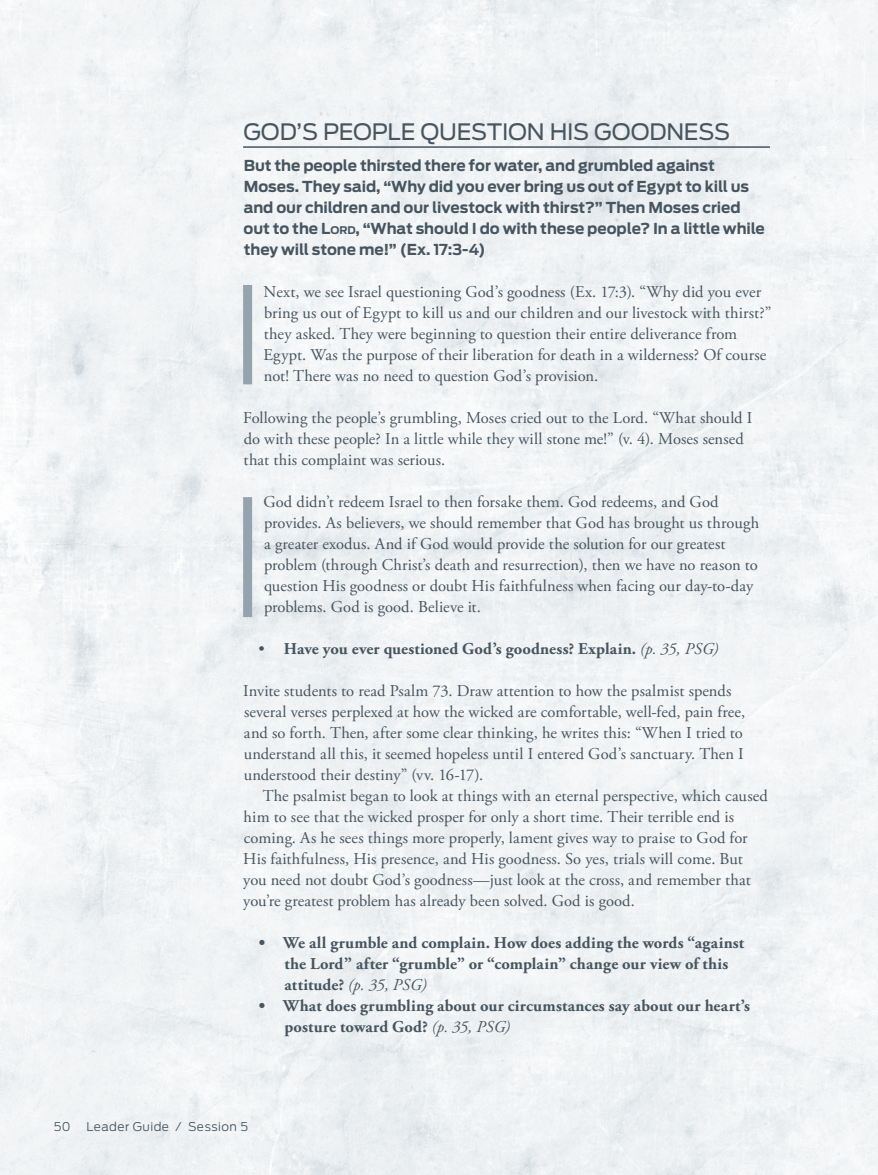
<style>
.page{position:relative;width:878px;height:1175px;background:#fff}
.page>*{position:absolute;margin:0;border:0;box-sizing:border-box;transform-origin:0 0}
.header1{font:22.5px "Antenna";letter-spacing:-.01em;color:#465560}
.body_noindent{font:16.5px/21px "Adobe Garamond Pro";letter-spacing:.005em;color:#465560}
.t1{font:700 16.5px/21px "Adobe Garamond Pro";letter-spacing:.01em;color:#465560}
.scripture{font:700 15px/21px "Antenna";letter-spacing:-.005em;color:#465560}
.t2{font:300 12px "Antenna";letter-spacing:.04em;color:#465560}
.s1{font-style:inherit}
.s2{font-size:10.5px}
.s3{font-weight:400}
.s4{font-weight:400;font-style:italic}
</style>
<div class="page">
<img style="left:0;top:0;width:878px;height:1174px">
<hr style="left:243px;top:146px;width:527px;height:2px;background:#465560">
<div style="left:243px;top:285px;width:9px;height:99px;background:#95a3ad"></div>
<div style="left:243px;top:497px;width:9px;height:120px;background:#95a3ad"></div>
<p class="header1" style="left:243px;top:118px;width:488px">GOD’S PEOPLE QUESTION HIS GOODNESS</p>
<p class="scripture" style="left:243px;top:155px;width:523px">But the people thirsted there for water, and grumbled against Moses. They said, “Why did you ever bring us out of Egypt to kill us and our children and our livestock with thirst?” Then Moses cried out to the <span class="s1">L</span><span class="s2">ord</span>, “What should I do with these people? In a little while they will stone me!” (Ex. 17:3-4)</p>
<p class="body_noindent" style="left:263px;top:282px;width:509px">Next, we see Israel questioning God’s goodness (Ex. 17:3). “Why did you ever bring us out of Egypt to kill us and our children and our livestock with thirst?” they asked. They were beginning to question their entire deliverance from Egypt. Was the purpose of their liberation for death in a wilderness? Of course not! There was no need to question God’s provision.</p>
<p class="body_noindent" style="left:243px;top:408px;width:511px">Following the people’s grumbling, Moses cried out to the Lord. “What should I do with these people? In a little while they will stone me!” (v. 4). Moses sensed that this complaint was serious.</p>
<p class="body_noindent" style="left:263px;top:492px;width:497px">God didn’t redeem Israel to then forsake them. God redeems, and God provides. As believers, we should remember that God has brought us through a greater exodus. And if God would provide the solution for our greatest problem (through Christ’s death and resurrection), then we have no reason to question His goodness or doubt His faithfulness when facing our day-to-day problems. God is good. Believe it.</p>
<p class="t1" style="left:258px;top:639px;width:461px"><span class="s3">•</span> Have you ever questioned God’s goodness? Explain. <span class="s4">(p. 35, PSG)</span></p>
<p class="body_noindent" style="left:243px;top:681px;width:503px">Invite students to read Psalm 73. Draw attention to how the psalmist spends several verses perplexed at how the wicked are comfortable, well-fed, pain free, and so forth. Then, after some clear thinking, he writes this: “When I tried to understand all this, it seemed hopeless until I entered God’s sanctuary. Then I understood their destiny” (vv. 16-17).</p>
<p class="body_noindent" style="left:243px;top:786px;width:526px;text-indent:19px">The psalmist began to look at things with an eternal perspective, which caused him to see that the wicked prosper for only a short time. Their terrible end is coming. As he sees things more properly, lament gives way to praise to God for His faithfulness, His presence, and His goodness. So yes, trials will come. But you need not doubt God’s goodness—just look at the cross, and remember that you’re greatest problem has already been solved. God is good.</p>
<p class="t1" style="left:284px;top:933px;width:461px;text-indent:-26px">• We all grumble and complain. How does adding the words “against the Lord” after “grumble” or “complain” change our view of this attitude? <span class="s4">(p. 35, PSG)</span></p>
<p class="t1" style="left:284px;top:996px;width:467px;text-indent:-26px">• What does grumbling about our circumstances say about our heart’s posture toward God? <span class="s4">(p. 35, PSG)</span></p>
<p class="t2" style="left:54px;top:1119px;width:18px">50</p>
<p class="t2" style="left:86px;top:1119px;width:163px">Leader Guide / Session 5</p>
</div>
